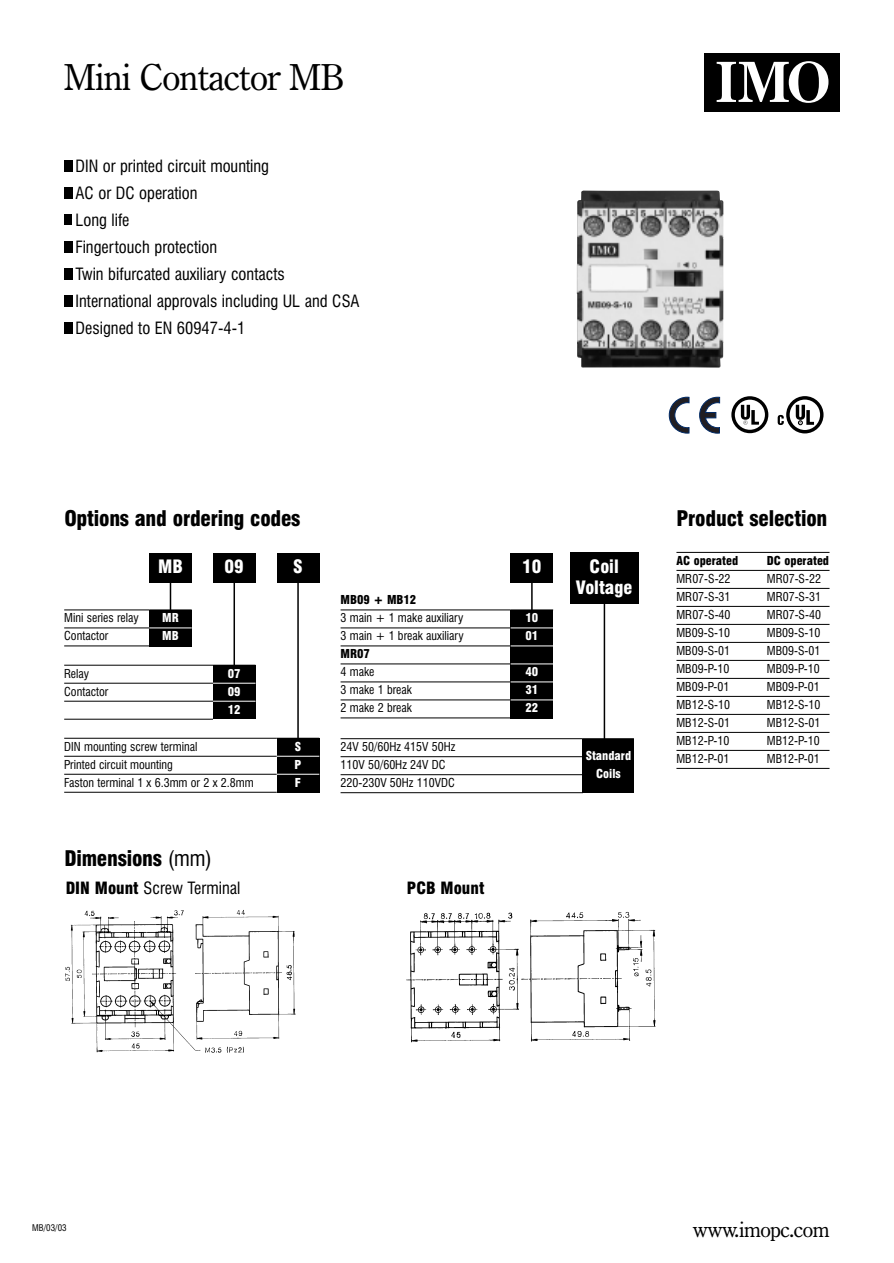
<style>
.page{position:relative;width:894px;height:1263px;background:#fff}
.page>*{position:absolute;margin:0;border:0;box-sizing:border-box;transform-origin:0 0}
.t1{font:36px "Century Oldstyle BT";letter-spacing:-.025em;color:#000}
.t2{font:900 condensed 21px "Swiss 721 BT";letter-spacing:-.01em;color:#000}
.t3{font:21px "Century Oldstyle BT";letter-spacing:-.025em;color:#000}
.t4{font:900 condensed 18px/21.6px "Swiss 721 BT";color:#fff;text-align:center}
.t5{font:condensed 16.5px/27px "Swiss 721 BT";color:#000}
.t6{font:900 condensed 16.5px "Swiss 721 BT";color:#000}
.t7{font:condensed 12px/18px "Swiss 721 BT";color:#000}
.t8{font:900 condensed 12px/18px "Swiss 721 BT";color:#fff;text-align:justify}
.t9{font:900 condensed 12px "Swiss 721 BT";color:#000}
.t10{font:condensed 9px "Swiss 721 BT";color:#000}
.s1{font-weight:400}
.s2{font-weight:900}
</style>
<div class="page">
<div style="left:213px;top:665px;width:43px;height:54px;background:#000"></div>
<div style="left:704px;top:53px;width:136px;height:59px;background:#000"></div>
<svg style="left:717px;top:61px;width:112px;height:42px"></svg>
<hr style="left:170px;top:580px;width:1px;height:31px;background:#000">
<hr style="left:234px;top:580px;width:1px;height:86px;background:#000">
<hr style="left:297px;top:577px;width:2px;height:166px;background:#000">
<div style="left:149px;top:553px;width:43px;height:30px;background:#000"></div>
<div style="left:213px;top:553px;width:43px;height:30px;background:#000"></div>
<div style="left:277px;top:553px;width:42px;height:30px;background:#000"></div>
<hr style="left:213px;top:683px;width:43px;height:1px;background:#fff">
<hr style="left:213px;top:701px;width:43px;height:1px;background:#fff">
<img style="left:577px;top:191px;width:147px;height:177px">
<hr style="left:64px;top:610px;width:85px;height:1px;background:#000">
<hr style="left:64px;top:628px;width:85px;height:1px;background:#000">
<hr style="left:64px;top:646px;width:85px;height:1px;background:#000">
<hr style="left:64px;top:665px;width:149px;height:1px;background:#000">
<hr style="left:64px;top:683px;width:149px;height:1px;background:#000">
<hr style="left:64px;top:701px;width:149px;height:1px;background:#000">
<hr style="left:64px;top:719px;width:149px;height:1px;background:#000">
<hr style="left:64px;top:738px;width:213px;height:1px;background:#000">
<hr style="left:64px;top:756px;width:213px;height:1px;background:#000">
<hr style="left:64px;top:774px;width:213px;height:1px;background:#000">
<hr style="left:64px;top:792px;width:213px;height:1px;background:#000">
<div style="left:149px;top:610px;width:43px;height:36px;background:#000"></div>
<hr style="left:149px;top:628px;width:43px;height:1px;background:#fff">
<div style="left:277px;top:738px;width:42px;height:55px;background:#000"></div>
<hr style="left:277px;top:756px;width:42px;height:1px;background:#fff">
<hr style="left:277px;top:774px;width:42px;height:1px;background:#fff">
<div style="left:583px;top:739px;width:51px;height:54px;background:#000"></div>
<hr style="left:531px;top:580px;width:2px;height:31px;background:#000">
<hr style="left:604px;top:580px;width:1px;height:163px;background:#000">
<div style="left:511px;top:553px;width:42px;height:30px;background:#000"></div>
<div style="left:570px;top:553px;width:68px;height:51px;background:#000"></div>
<hr style="left:583px;top:738px;width:51px;height:1px;background:#000">
<hr style="left:341px;top:610px;width:170px;height:1px;background:#000">
<hr style="left:341px;top:628px;width:170px;height:1px;background:#000">
<hr style="left:341px;top:646px;width:170px;height:1px;background:#000">
<hr style="left:341px;top:664px;width:170px;height:1px;background:#000">
<hr style="left:341px;top:682px;width:170px;height:1px;background:#000">
<hr style="left:341px;top:700px;width:170px;height:1px;background:#000">
<hr style="left:341px;top:718px;width:170px;height:1px;background:#000">
<hr style="left:341px;top:738px;width:242px;height:1px;background:#000">
<hr style="left:341px;top:756px;width:242px;height:1px;background:#000">
<hr style="left:341px;top:774px;width:242px;height:1px;background:#000">
<hr style="left:341px;top:792px;width:242px;height:1px;background:#000">
<div style="left:511px;top:610px;width:42px;height:109px;background:#000"></div>
<hr style="left:511px;top:628px;width:42px;height:1px;background:#fff">
<hr style="left:511px;top:646px;width:42px;height:1px;background:#fff">
<hr style="left:511px;top:664px;width:42px;height:1px;background:#fff">
<hr style="left:511px;top:682px;width:42px;height:1px;background:#fff">
<hr style="left:511px;top:700px;width:42px;height:1px;background:#fff">
<hr style="left:676px;top:552px;width:154px;height:1px;background:#000">
<hr style="left:676px;top:570px;width:154px;height:1px;background:#000">
<hr style="left:676px;top:588px;width:154px;height:1px;background:#000">
<hr style="left:676px;top:606px;width:154px;height:1px;background:#000">
<hr style="left:676px;top:624px;width:154px;height:1px;background:#000">
<hr style="left:676px;top:642px;width:154px;height:1px;background:#000">
<hr style="left:676px;top:660px;width:154px;height:1px;background:#000">
<hr style="left:676px;top:678px;width:154px;height:1px;background:#000">
<hr style="left:676px;top:696px;width:154px;height:1px;background:#000">
<hr style="left:676px;top:714px;width:154px;height:1px;background:#000">
<hr style="left:676px;top:732px;width:154px;height:1px;background:#000">
<hr style="left:676px;top:750px;width:154px;height:1px;background:#000">
<hr style="left:676px;top:768px;width:154px;height:1px;background:#000">
<img style="left:65px;top:910px;width:231px;height:143px">
<img style="left:406px;top:911px;width:250px;height:132px">
<svg style="left:699px;top:397px;width:21px;height:37px"></svg>
<svg style="left:669px;top:397px;width:21px;height:37px"></svg>
<svg style="left:731px;top:396px;width:37px;height:37px"></svg>
<svg style="left:778px;top:396px;width:46px;height:37px"></svg>
<div style="left:64px;top:160px;width:8px;height:12px;background:#000"></div>
<div style="left:64px;top:187px;width:8px;height:12px;background:#000"></div>
<div style="left:64px;top:214px;width:8px;height:11px;background:#000"></div>
<div style="left:64px;top:241px;width:8px;height:11px;background:#000"></div>
<div style="left:64px;top:268px;width:8px;height:11px;background:#000"></div>
<div style="left:64px;top:295px;width:8px;height:11px;background:#000"></div>
<div style="left:64px;top:322px;width:9px;height:12px;background:#000"></div>
<h1 class="t1" style="left:64px;top:55px;width:282px">Mini Contactor MB</h1>
<h3 class="t5" style="left:76px;top:152px;width:286px">DIN or printed circuit mounting<br>AC or DC operation<br>Long life<br>Fingertouch protection<br>Twin bifurcated auxiliary contacts<br>International approvals including UL and CSA<br>Designed to EN 60947-4-1</h3>
<h2 class="t2" style="left:64px;top:506px;width:238px">Options and ordering codes</h2>
<h2 class="t2" style="left:677px;top:506px;width:152px">Product selection</h2>
<p class="t7" style="left:64px;top:609px;width:76px">Mini series relay<br>Contactor</p>
<p class="t7" style="left:64px;top:664px;width:46px">Relay<br>Contactor</p>
<h3 class="t4" style="left:158px;top:555px;width:26px">MB</h3>
<h3 class="t4" style="left:225px;top:555px;width:21px">09</h3>
<h3 class="t4" style="left:293px;top:555px;width:11px">S</h3>
<p class="t8" style="left:162px;top:609px;width:18px">MR<br>MB</p>
<p class="t8" style="left:228px;top:664px;width:14px">07<br>09<br>12</p>
<p class="t7" style="left:64px;top:737px;width:191px">DIN mounting screw terminal<br>Printed circuit mounting<br>Faston terminal 1 x 6.3mm or 2 x 2.8mm</p>
<h2 class="t2" style="left:64px;top:846px;width:149px">Dimensions <span class="s1">(mm)</span></h2>
<p class="t8" style="left:295px;top:737px;width:8px">S P F</p>
<p class="t9" style="left:341px;top:593px;width:77px">MB09 + MB12</p>
<p class="t7" style="left:341px;top:609px;width:125px">3 main + 1 make auxiliary<br>3 main + 1 break auxiliary</p>
<p class="t9" style="left:341px;top:647px;width:31px">MR07</p>
<p class="t7" style="left:341px;top:663px;width:73px">4 make<br>3 make 1 break<br>2 make 2 break</p>
<p class="t7" style="left:341px;top:738px;width:116px">24V 50/60Hz 415V 50Hz<br>110V 50/60Hz 24V DC<br>220-230V 50Hz 110VDC</p>
<h3 class="t5" style="left:66px;top:875px;width:176px"><span class="s2">DIN Mount</span> Screw Terminal</h3>
<h3 class="t6" style="left:407px;top:878px;width:79px">PCB Mount</h3>
<h3 class="t4" style="left:522px;top:555px;width:21px">10</h3>
<h3 class="t4" style="left:576px;top:555px;width:58px">Coil<br>Voltage</h3>
<p class="t8" style="left:525px;top:609px;width:14px">10<br>01</p>
<p class="t8" style="left:525px;top:663px;width:14px">40<br>31<br>22</p>
<p class="t8" style="left:586px;top:747px;width:47px;text-align:center">Standard<br>Coils</p>
<p class="t9" style="left:676px;top:553px;width:63px">AC operated</p>
<p class="t9" style="left:767px;top:553px;width:64px">DC operated</p>
<p class="t7" style="left:676px;top:569px;width:56px">MR07-S-22</p>
<p class="t7" style="left:767px;top:569px;width:56px">MR07-S-22</p>
<p class="t7" style="left:676px;top:587px;width:56px">MR07-S-31</p>
<p class="t7" style="left:767px;top:587px;width:56px">MR07-S-31</p>
<p class="t7" style="left:676px;top:605px;width:56px">MR07-S-40</p>
<p class="t7" style="left:767px;top:605px;width:56px">MR07-S-40</p>
<p class="t7" style="left:676px;top:623px;width:55px">MB09-S-10</p>
<p class="t7" style="left:767px;top:623px;width:55px">MB09-S-10</p>
<p class="t7" style="left:676px;top:641px;width:55px">MB09-S-01</p>
<p class="t7" style="left:767px;top:641px;width:55px">MB09-S-01</p>
<p class="t7" style="left:676px;top:659px;width:54px">MB09-P-10</p>
<p class="t7" style="left:767px;top:659px;width:54px">MB09-P-10</p>
<p class="t7" style="left:676px;top:677px;width:54px">MB09-P-01</p>
<p class="t7" style="left:767px;top:677px;width:54px">MB09-P-01</p>
<p class="t7" style="left:676px;top:695px;width:55px">MB12-S-10</p>
<p class="t7" style="left:767px;top:695px;width:55px">MB12-S-10</p>
<p class="t7" style="left:676px;top:713px;width:55px">MB12-S-01</p>
<p class="t7" style="left:767px;top:713px;width:55px">MB12-S-01</p>
<p class="t7" style="left:676px;top:731px;width:54px">MB12-P-10</p>
<p class="t7" style="left:767px;top:731px;width:54px">MB12-P-10</p>
<p class="t7" style="left:676px;top:749px;width:54px">MB12-P-01</p>
<p class="t7" style="left:767px;top:749px;width:54px">MB12-P-01</p>
<p class="t10" style="left:32px;top:1223px;width:36px">MB/03/03</p>
<h2 class="t3" style="left:693px;top:1216px;width:138px">www.imopc.com</h2>
</div>
